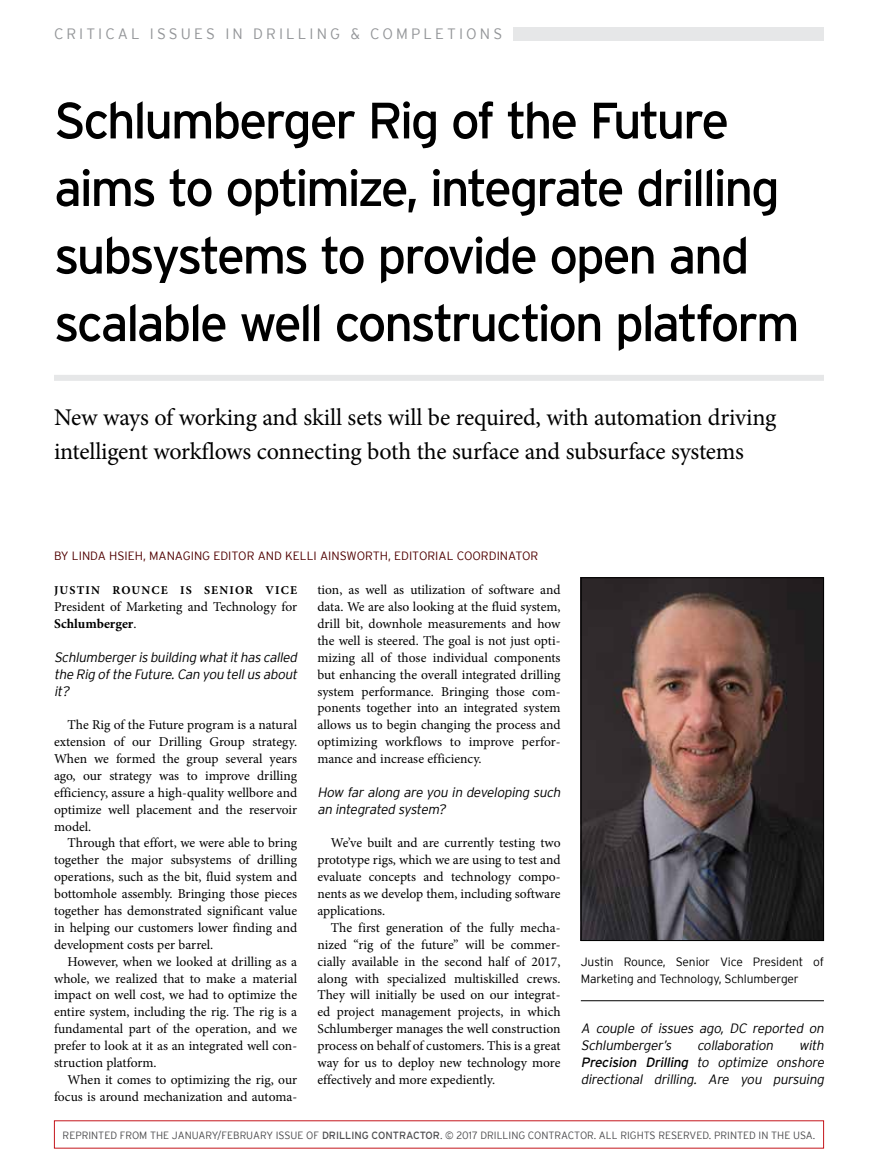
<style>
.page{position:relative;width:878px;height:1175px;background:#fff}
.page>*{position:absolute;margin:0;border:0;box-sizing:border-box;transform-origin:0 0}
.t1{font:51px/67.5px "Interstate";letter-spacing:-.055em;color:#000}
.t2{font:24px/33.8px "Minion Pro";letter-spacing:-.01em;color:#000}
.t3{font:300 15px "Interstate";letter-spacing:.205em;color:#939598}
.t4{font:13.5px/16.8px "Minion Pro";letter-spacing:-.005em;color:#000;text-align:justify}
.t5{font:italic 300 13.5px/16.8px "Interstate";color:#000;text-align:justify}
.t6{font:300 12px/16.8px "Interstate";letter-spacing:-.01em;color:#000}
.t7{font:300 12px "Interstate";color:#500000}
.t8{font:700 12px "Minion Pro";letter-spacing:.095em;color:#000}
.t9{font:300 10.5px "Interstate";color:#4d4d4f}
.s1{font-weight:700}
.s2{font-weight:400}
</style>
<div class="page">
<div style="left:54px;top:27px;width:770px;height:13px;background:#e6e7e8"></div>
<div style="left:40px;top:20px;width:472px;height:29px;background:#fff"></div>
<div style="left:54px;top:375px;width:770px;height:6px;background:#e6e7e8"></div>
<hr style="left:580px;top:1000px;width:244px;height:1px;background:#000">
<img style="left:582px;top:579px;width:240px;height:360px">
<div style="left:580px;top:577px;width:244px;height:364px;border:1px solid #000"></div>
<p class="t3" style="left:54px;top:25px;width:449px">CRITICAL ISSUES IN DRILLING &amp; COMPLETIONS</p>
<h1 class="t1" style="left:54px;top:86px;width:747px">Schlumberger Rig of the Future aims to optimize, integrate drilling subsystems to provide open and scalable well construction platform</h1>
<h2 class="t2" style="left:54px;top:401px;width:723px">New ways of working and skill sets will be required, with automation driving intelligent workflows connecting both the surface and subsurface systems</h2>
<p class="t7" style="left:54px;top:549px;width:486px">BY LINDA HSIEH, MANAGING EDITOR AND KELLI AINSWORTH, EDITORIAL COORDINATOR</p>
<p class="t8" style="left:54px;top:582px;width:244px">JUSTIN ROUNCE IS SENIOR VICE</p>
<p class="t4" style="left:54px;top:598px;width:245px">President of Marketing and Technology for<br><span class="s1">Schlumberger</span>.</p>
<p class="t5" style="left:54px;top:648px;width:247px">Schlumbergeris building whatithas called the Rig ofthe Future.Can you tellus about it?</p>
<p class="t4" style="left:54px;top:716px;width:245px;text-indent:14px">The Rig of the Future program is a natural extension of our Drilling Group strategy.<br>When we formed the group several years ago, our strategy was to improve drilling efficiency, assure a high-quality wellbore and optimize well placement and the reservoir model.</p>
<p class="t4" style="left:54px;top:834px;width:245px;text-indent:14px">Through that effort, we were able to bring together the major subsystems of drilling operations, such as the bit, fluid system and bottomhole assembly. Bringing those pieces together has demonstrated significant value in helping our customers lower finding and development costs per barrel.</p>
<p class="t4" style="left:54px;top:953px;width:245px;text-indent:14px">However, when we looked at drilling as a whole, we realized that to make a material impact on well cost, we had to optimize the entire system, including the rig. The rig is a fundamental part of the operation, and we prefer to look at it as an integrated well con&shy;struction platform.</p>
<p class="t4" style="left:54px;top:1071px;width:245px;text-align:right">When it comes to optimizing the rig, our focus is around mechanization and automa-</p>
<p class="t4" style="left:317px;top:581px;width:245px">tion, as well as utilization of software and data. We are also looking at the fluid system, drill bit, downhole measurements and how the well is steered. The goal is not just opti&shy;mizing all of those individual components but enhancing the overall integrated drilling system performance. Bringing those com&shy;ponents together into an integrated system allows us to begin changing the process and optimizing workflows to improve perfor&shy;mance and increase efficiency.</p>
<p class="t5" style="left:317px;top:783px;width:247px">How far along are you in developing such an integrated system?</p>
<p class="t4" style="left:317px;top:834px;width:245px;text-indent:14px">We’ve built and are currently testing two prototype rigs, which we are using to test and evaluate concepts and technology compo&shy;nents as we develop them, including software applications.</p>
<p class="t4" style="left:317px;top:919px;width:245px;text-indent:14px">The first generation of the fully mecha&shy;nized “rig of the future” will be commer&shy;cially available in the second half of 2017, along with specialized multiskilled crews.<br>They will initially be used on our integrat&shy;ed project management projects, in which Schlumberger manages the well construction process on behalf of customers. This is a great way for us to deploy new technology more effectively and more expediently.</p>
<p class="t6" style="left:580px;top:953px;width:245px">Justin Rounce, Senior Vice President of<br>Marketing and Technology, Schlumberger</p>
<p class="t5" style="left:580px;top:1019px;width:247px">A couple of issues ago, DC reported on<br>Schlumberger’s</p>
<p class="t5" style="left:580px;top:1036px;width:247px;text-indent:218px">with <span class="s2">Precision Drilling</span> to optimize onshore directional drilling. Are you pursuing</p>
<p class="t5" style="left:697px;top:1036px;width:80px">collaboration</p>
<p class="t9" style="left:63px;top:1128px;width:754px">REPRINTED FROM THE JANUARY/FEBRUARY ISSUE OF <span class="s2">DRILLING CONTRACTOR</span>. © 2017 DRILLING CONTRACTOR. ALL RIGHTS RESERVED. PRINTED IN THE USA.</p>
</div>
